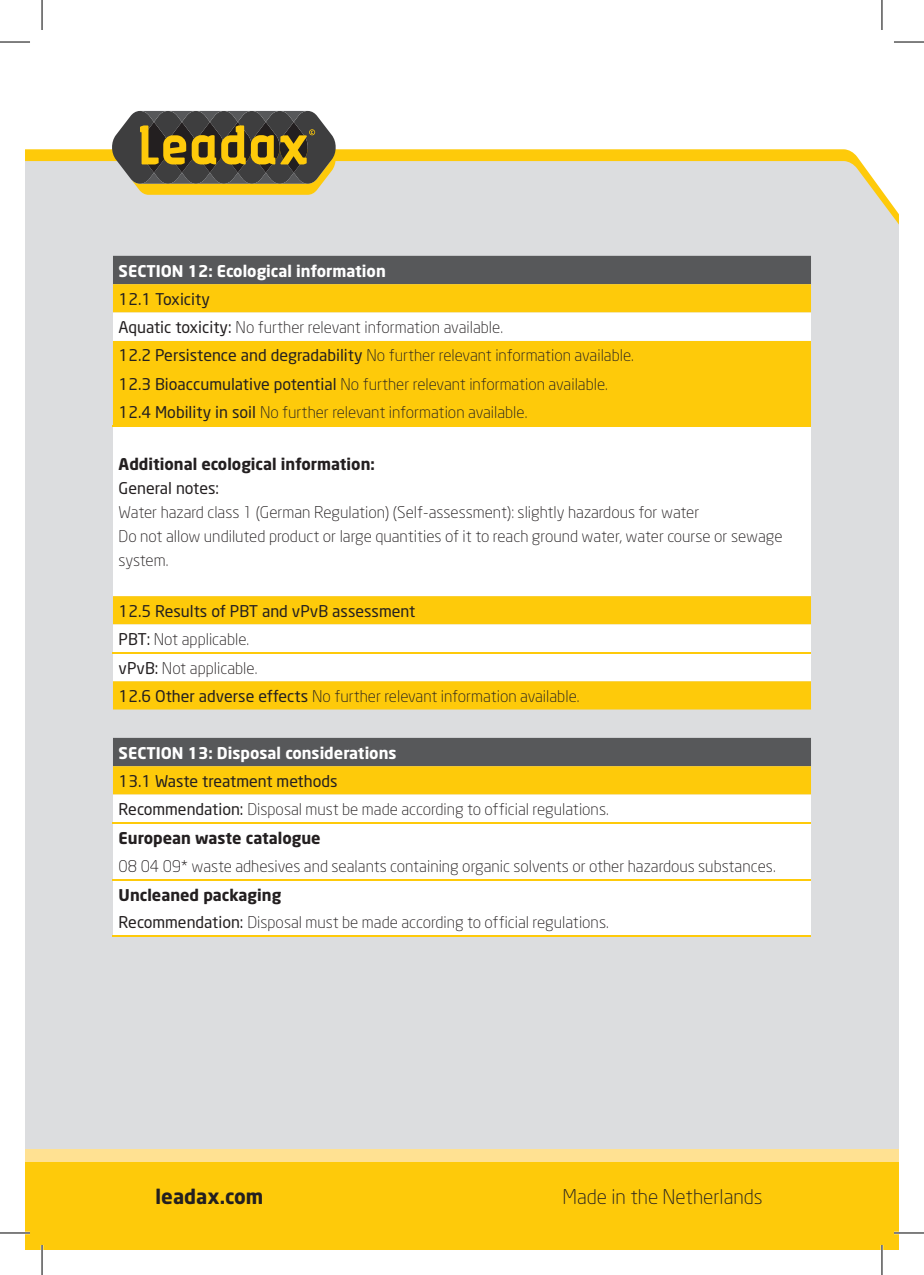
<style>
.page{position:relative;width:924px;height:1275px;background:#fff}
.page>*{position:absolute;margin:0;border:0;box-sizing:border-box;transform-origin:0 0}
.t1{font:300 20px "Neo Sans";color:#231f20}
.t2{font:700 20px "Neo Sans";color:#231f20}
.t3{font:300 16px/28.2px "Neo Sans";color:#231f20}
.t4{font:700 16px "Neo Sans";color:#fff}
.t5{font:700 16px "Neo Sans";color:#231f20}
.t6{font:16px "Neo Sans";color:#231f20}
.s1{font-weight:400}
.s2{font-weight:700}
</style>
<div class="page">
<div style="left:25px;top:224px;width:873px;height:925px;background:#dcdddf"></div>
<div style="left:25px;top:1162px;width:873px;height:88px;background:#feca0a"></div>
<svg style="left:25px;top:149px;width:873px;height:75px;background:#e1dbc2"></svg>
<svg style="left:111px;top:111px;width:226px;height:84px;background:#817240"></svg>
<div style="left:25px;top:1149px;width:873px;height:13px;background:#ffe192"></div>
<div style="left:113px;top:256px;width:697px;height:28px;background:#57585a"></div>
<div style="left:113px;top:284px;width:697px;height:28px;background:#feca0a"></div>
<svg style="left:113px;top:312px;width:697px;height:624px"></svg>
<hr style="left:113px;top:652px;width:697px;height:1px;background:#feca0a">
<hr style="left:113px;top:822px;width:697px;height:1px;background:#feca0a">
<hr style="left:113px;top:936px;width:697px;height:1px;background:#feca0a">
<hr style="left:113px;top:425px;width:697px;height:1px;background:#feca0a">
<hr style="left:113px;top:879px;width:697px;height:1px;background:#feca0a">
<hr style="left:0;top:1231px;width:30px;height:3px;background:#fff">
<hr style="left:893px;top:1231px;width:30px;height:3px;background:#fff">
<hr style="left:41px;top:1245px;width:2px;height:30px;background:#fff">
<hr style="left:880px;top:1245px;width:2px;height:30px;background:#fff">
<hr style="left:0;top:42px;width:30px;height:1px;background:#000">
<hr style="left:893px;top:42px;width:30px;height:1px;background:#000">
<hr style="left:0;top:1232px;width:30px;height:1px;background:#000">
<hr style="left:893px;top:1232px;width:30px;height:1px;background:#000">
<hr style="left:42px;top:0;width:1px;height:30px;background:#000">
<hr style="left:42px;top:1245px;width:1px;height:30px;background:#000">
<hr style="left:881px;top:0;width:1px;height:30px;background:#000">
<hr style="left:881px;top:1245px;width:1px;height:30px;background:#000">
<p class="t4" style="left:119px;top:260px;width:268px">SECTION 12: Ecological information</p>
<p class="t3" style="left:119px;top:284px;width:516px"><span class="s1">12.1 Toxicity<br>Aquatic toxicity:</span> No further relevant information available.<br><span class="s1">12.2 Persistence and degradability</span> No further relevant information available.<br><span class="s1">12.3 Bioaccumulative potential</span> No further relevant information available.<br><span class="s1">12.4 Mobility in soil</span> No further relevant information available.</p>
<p class="t5" style="left:119px;top:454px;width:257px">Additional ecological information:</p>
<p class="t6" style="left:119px;top:478px;width:102px">General notes:</p>
<p class="t3" style="left:119px;top:500px;width:665px;line-height:24px">Water hazard class 1 (German Regulation) (Self-assessment): slightly hazardous for water<br>Do not allow undiluted product or large quantities of it to reach ground water, water course or sewage system.</p>
<p class="t3" style="left:119px;top:596px;width:462px"><span class="s1">12.5 Results of PBT and vPvB assessment<br>PBT:</span> Not applicable.<br><span class="s1">vPvB:</span> Not applicable.<br><span class="s1">12.6 Other adverse effects</span> No further relevant information available.</p>
<p class="t4" style="left:119px;top:742px;width:279px">SECTION 13: Disposal considerations</p>
<p class="t3" style="left:119px;top:766px;width:491px"><span class="s1">13.1 Waste treatment methods<br>Recommendation:</span> Disposal must be made according to official regulations.<br><span class="s2">European waste catalogue</span></p>
<p class="t3" style="left:119px;top:851px;width:658px">08 04 09* waste adhesives and sealants containing organic solvents or other hazardous substances.</p>
<p class="t3" style="left:119px;top:881px;width:491px;line-height:27.6px"><span class="s2">Uncleaned packaging<br></span><span class="s1">Recommendation:</span> Disposal must be made according to official regulations.</p>
<p class="t2" style="left:155px;top:1183px;width:109px">leadax.com</p>
<p class="t1" style="left:562px;top:1184px;width:202px">Made in the Netherlands</p>
</div>
